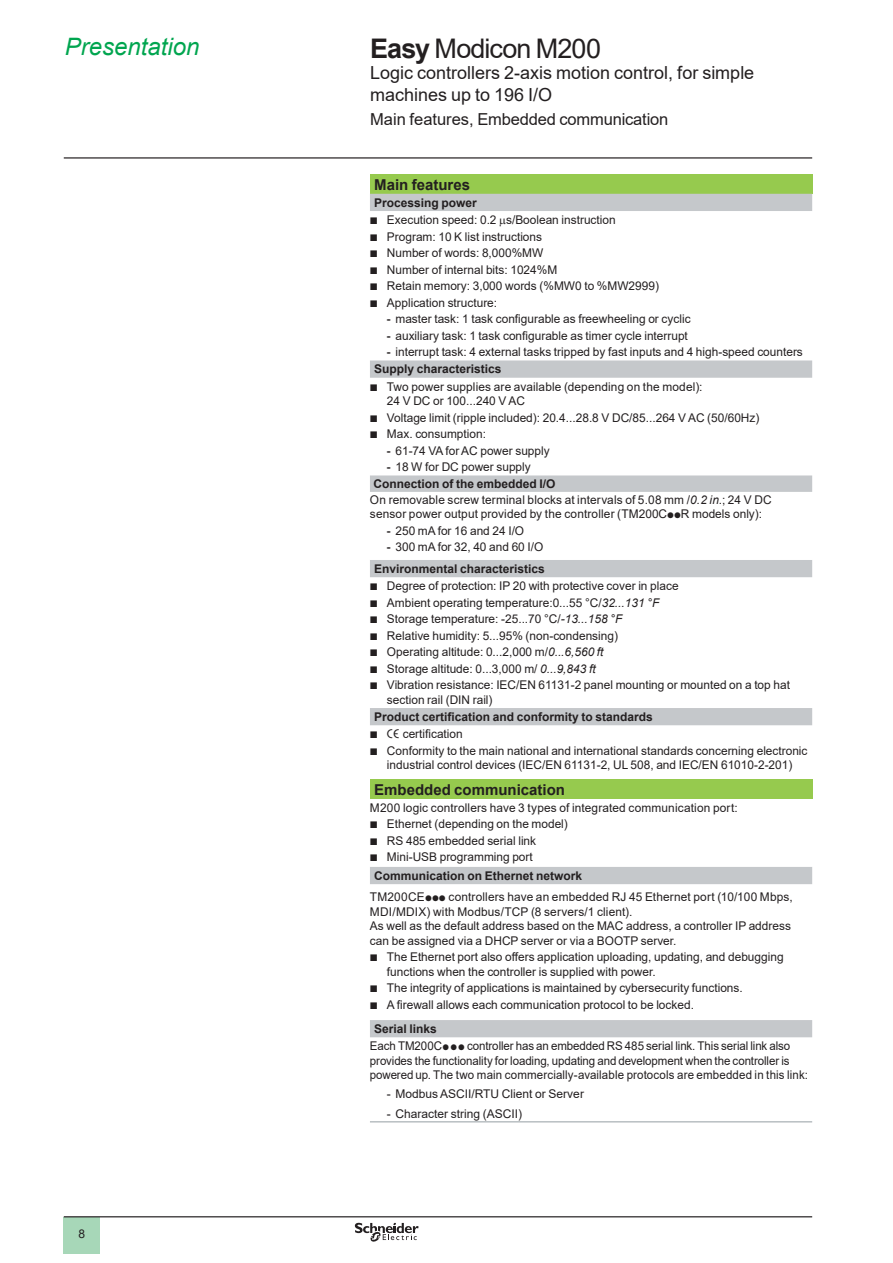
<style>
.page{position:relative;width:893px;height:1263px;background:#fff}
.page>*{position:absolute;margin:0;border:0;box-sizing:border-box;transform-origin:0 0}
._0_TitleLev1{font:27px "Arial";letter-spacing:-.03em;color:#231f20}
._0_Topic{font:italic 24px "Arial";color:#00a54f}
._0_TitleLev2{font:18px/21.6px "Arial";color:#231f20}
._0_TitleLev3{font:16.5px "Arial";letter-spacing:-.01em;color:#231f20}
._1_Section_3__10{font:700 15px "Arial";color:#231f20}
._1_Text__8{font:12px/14.4px "Arial";color:#231f20}
._1_Text__8-2{font:12px/14.4px "Arial";color:#231f20;scale:.96 1}
._1_Section_4__8{font:700 12px "Arial";color:#231f20}
.s1{font-weight:700}
.s2{font-family:"Graph Schneider"}
.s3{font-family:"Arial Rounded MT Pro";font-weight:700}
.s4{font-style:italic}
</style>
<div class="page">
<hr style="left:64px;top:157px;width:748px;height:2px;background:#231f20">
<div style="left:64px;top:1217px;width:36px;height:37px;background:#a7d7b8"></div>
<hr style="left:64px;top:1216px;width:748px;height:1px;background:#231f20">
<svg style="left:355px;top:1223px;width:64px;height:18px"></svg>
<div style="left:370px;top:174px;width:442px;height:20px;background:#96ca4e"></div>
<svg style="left:370px;top:194px;width:442px;height:184px"></svg>
<svg style="left:370px;top:475px;width:442px;height:250px"></svg>
<div style="left:370px;top:779px;width:442px;height:20px;background:#96ca4e"></div>
<svg style="left:370px;top:867px;width:442px;height:170px"></svg>
<hr style="left:370px;top:1121px;width:442px;height:1px;background:#959ea4">
<svg style="left:500px;top:219px;width:6px;height:8px"></svg>
<p class="_0_Topic" style="left:65px;top:31px;width:136px">Presentation</p>
<p class="_0_TitleLev1" style="left:370px;top:30px;width:232px"><span class="s1">Easy</span> Modicon M200</p>
<p class="_0_TitleLev2" style="left:370px;top:62px;width:386px">Logic controllers 2-axis motion control, for simple machines up to 196 I/O</p>
<p class="_0_TitleLev3" style="left:370px;top:108px;width:300px">Main features, Embedded communication</p>
<p class="_1_Text__8" style="left:79px;top:1226px;width:8px">8</p>
<p class="_1_Section_3__10" style="left:374px;top:174px;width:97px">Main features</p>
<p class="_1_Section_4__8" style="left:374px;top:194px;width:104px">Processing power</p>
<p class="_1_Text__8" style="left:370px;top:212px;width:247px"><span class="s2">b</span> Execution speed: 0.2 s/Boolean instruction</p>
<p class="_1_Text__8" style="left:370px;top:229px;width:174px"><span class="s2">b</span> Program: 10 K list instructions</p>
<p class="_1_Text__8" style="left:370px;top:246px;width:175px"><span class="s2">b</span> Number of words: 8,000%MW</p>
<p class="_1_Text__8" style="left:370px;top:262px;width:189px"><span class="s2">b</span> Number of internal bits: 1024%M</p>
<p class="_1_Text__8" style="left:370px;top:279px;width:290px"><span class="s2">b</span> Retain memory: 3,000 words (%MW0 to %MW2999)</p>
<p class="_1_Text__8" style="left:370px;top:295px;width:129px"><span class="s2">b</span> Application structure:</p>
<p class="_1_Text__8" style="left:387px;top:312px;width:305px"><span class="s3">-</span> master task: 1 task configurable as freewheeling or cyclic</p>
<p class="_1_Text__8" style="left:387px;top:328px;width:302px"><span class="s3">-</span> auxiliary task: 1 task configurable as timer cycle interrupt</p>
<p class="_1_Text__8" style="left:387px;top:345px;width:417px"><span class="s3">-</span> interrupt task: 4 external tasks tripped by fast inputs and 4 high-speed counters</p>
<p class="_1_Section_4__8" style="left:374px;top:361px;width:129px">Supply characteristics</p>
<p class="_1_Text__8" style="left:387px;top:379px;width:317px;text-indent:-17px"><span class="s2">b</span> Two power supplies are available (depending on the model):<br>24 V DC or 100...240 V AC</p>
<p class="_1_Text__8" style="left:370px;top:410px;width:391px"><span class="s2">b</span> Voltage limit (ripple included): 20.4...28.8 V DC/85...264 V AC (50/60Hz)</p>
<p class="_1_Text__8" style="left:370px;top:427px;width:118px"><span class="s2">b</span> Max. consumption:</p>
<p class="_1_Text__8" style="left:387px;top:443px;width:164px"><span class="s3">-</span> 61-74 VA for AC power supply</p>
<p class="_1_Text__8" style="left:387px;top:460px;width:145px"><span class="s3">-</span> 18 W for DC power supply</p>
<p class="_1_Section_4__8" style="left:373px;top:475px;width:184px">Connection of the embedded I/O</p>
<p class="_1_Text__8" style="left:370px;top:492px;width:403px">On removable screw terminal blocks at intervals of 5.08 mm /<span class="s4">0.2 in</span>.; 24 V DC sensor power output provided by the controller (TM200C<span class="s2">pp</span>R models only):</p>
<p class="_1_Text__8" style="left:387px;top:523px;width:139px"><span class="s3">-</span> 250 mA for 16 and 24 I/O</p>
<p class="_1_Text__8" style="left:387px;top:540px;width:158px"><span class="s3">-</span> 300 mA for 32, 40 and 60 I/O</p>
<p class="_1_Section_4__8" style="left:374px;top:560px;width:172px">Environmental characteristics</p>
<p class="_1_Text__8" style="left:370px;top:579px;width:310px"><span class="s2">b</span> Degree of protection: IP 20 with protective cover in place</p>
<p class="_1_Text__8" style="left:370px;top:595px;width:291px"><span class="s2">b</span> Ambient operating temperature:0...55 °C/<span class="s4">32...131 °F</span></p>
<p class="_1_Text__8" style="left:370px;top:612px;width:254px"><span class="s2">b</span> Storage temperature: -25...70 °C/<span class="s4">-13...158 °F</span></p>
<p class="_1_Text__8" style="left:370px;top:628px;width:250px"><span class="s2">b</span> Relative humidity: 5...95% (non-condensing)</p>
<p class="_1_Text__8" style="left:370px;top:645px;width:235px"><span class="s2">b</span> Operating altitude: 0...2,000 m/<span class="s4">0...6,560 ft</span></p>
<p class="_1_Text__8" style="left:370px;top:661px;width:227px"><span class="s2">b</span> Storage altitude: 0...3,000 m/ <span class="s4">0...9,843 ft</span></p>
<p class="_1_Text__8" style="left:387px;top:678px;width:405px;text-indent:-17px"><span class="s2">b</span> Vibration resistance: IEC/EN 61131-2 panel mounting or mounted on a top hat section rail (DIN rail)</p>
<p class="_1_Section_4__8" style="left:374px;top:708px;width:280px">Product certification and conformity to standards</p>
<p class="_1_Text__8" style="left:370px;top:727px;width:94px"><span class="s2">b e</span> certification</p>
<p class="_1_Text__8" style="left:370px;top:743px;width:439px;text-align:center"><span class="s2">b</span> Conformity to the main national and international standards concerning electronic industrial control devices (IEC/EN 61131-2, UL 508, and IEC/EN 61010-2-201)</p>
<p class="_1_Section_3__10" style="left:374px;top:779px;width:192px">Embedded communication</p>
<p class="_1_Text__8" style="left:370px;top:800px;width:369px">M200 logic controllers have 3 types of integrated communication port:</p>
<p class="_1_Text__8" style="left:370px;top:817px;width:199px"><span class="s2">b</span> Ethernet (depending on the model)</p>
<p class="_1_Text__8" style="left:370px;top:833px;width:168px"><span class="s2">b</span> RS 485 embedded serial link</p>
<p class="_1_Text__8" style="left:370px;top:850px;width:164px"><span class="s2">b</span> Mini-USB programming port</p>
<p class="_1_Section_4__8" style="left:374px;top:867px;width:210px">Communication on Ethernet network</p>
<p class="_1_Text__8" style="left:370px;top:890px;width:424px">TM200CE<span class="s2">ppp</span> controllers have an embedded RJ 45 Ethernet port (10/100 Mbps,<br>MDI/MDIX) with Modbus/TCP (8 servers/1 client).</p>
<p class="_1_Text__8" style="left:370px;top:919px;width:422px">As well as the default address based on the MAC address, a controller IP address can be assigned via a DHCP server or via a BOOTP server.</p>
<p class="_1_Text__8" style="left:387px;top:950px;width:398px;text-indent:-17px"><span class="s2">b</span> The Ethernet port also offers application uploading, updating, and debugging functions when the controller is supplied with power.</p>
<p class="_1_Text__8" style="left:370px;top:980px;width:374px"><span class="s2">b</span> The integrity of applications is maintained by cybersecurity functions.</p>
<p class="_1_Text__8" style="left:370px;top:997px;width:326px"><span class="s2">b</span> A firewall allows each communication protocol to be locked.</p>
<p class="_1_Section_4__8" style="left:374px;top:1020px;width:64px">Serial links</p>
<p class="_1_Text__8-2" style="left:370px;top:1039px;width:458px">Each TM200C<span class="s2">ppp</span> controller has an embedded RS 485 serial link. This serial link also provides the functionality for loading, updating and development when the controller is powered up. The two main commercially-available protocols are embedded in this link:</p>
<p class="_1_Text__8" style="left:387px;top:1087px;width:199px">- Modbus ASCII/RTU Client or Server</p>
<p class="_1_Text__8" style="left:387px;top:1106px;width:137px">- Character string (ASCII)</p>
</div>
